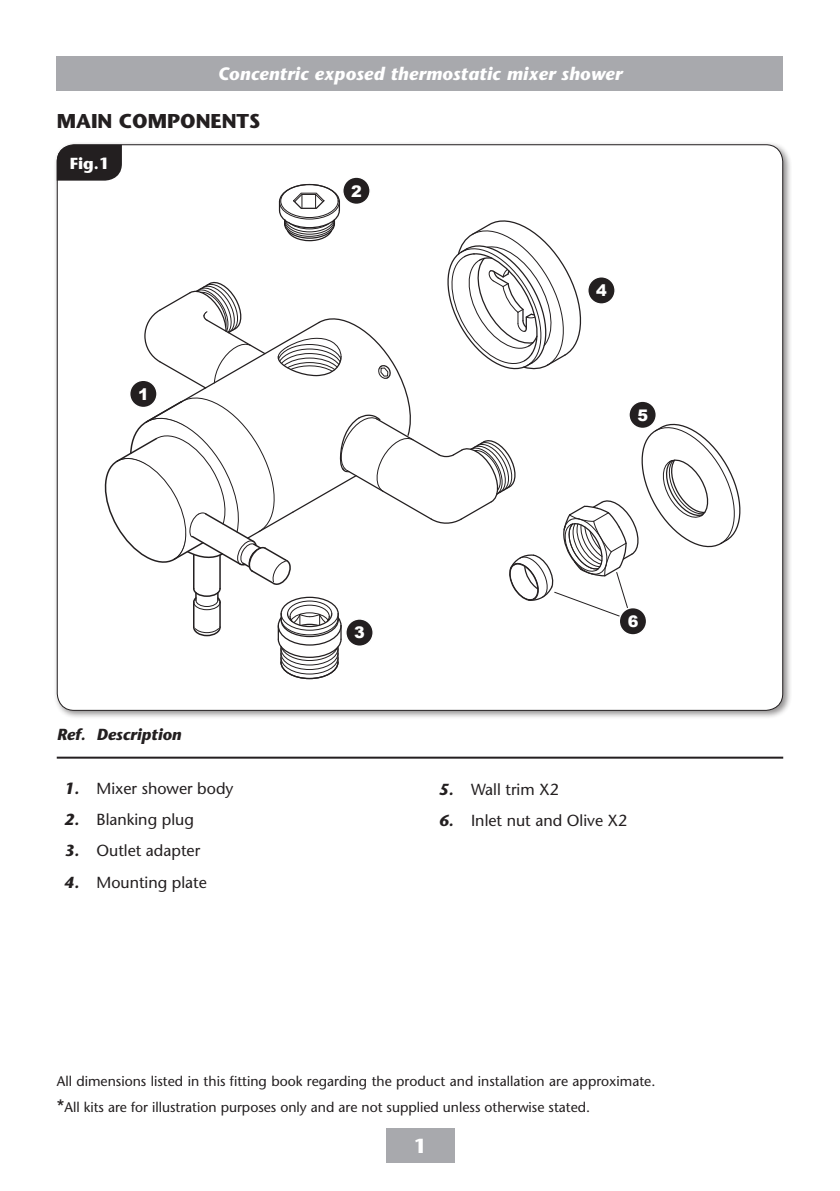
<style>
.page{position:relative;width:840px;height:1191px;background:#fff}
.page>*{position:absolute;margin:0;border:0;box-sizing:border-box;transform-origin:0 0}
._03_Body_text_8pt_IT{font:700 20px "Stone Sans Std";color:#231f20}
.t1{font:700 20px "Stone Sans Std";color:#fff}
.t2{font:italic 700 18px "Stone Sans Std";letter-spacing:.01em;color:#fff}
.t3{font:500 16px "Stone Sans Std";color:#231f20}
.t4{font:italic 700 16px "Stone Sans Std";color:#231f20}
.t5{font:900 16px "Arial";color:#fff}
.t6{font:700 16px "Stone Sans Std";color:#fff}
._03_Body_text_8pt_IT-2{font:500 14px "Stone Sans Std";color:#231f20}
.s1{font-weight:700;font-style:italic}
.s2{font-size:18px}
</style>
<div class="page">
<div style="left:57px;top:57px;width:725px;height:34px;background:#a8a9ad"></div>
<div style="left:386px;top:1128px;width:68px;height:34px;background:#a8a9ad"></div>
<div style="left:53px;top:141px;width:738px;height:579px;background:#231f20;opacity:.5"></div>
<div style="left:57px;top:145px;width:725px;height:565px;background:#fff;border-radius:17px"></div>
<hr style="left:57px;top:756px;width:725px;height:2px;background:#231f20">
<div style="left:57px;top:113px;width:351px;height:29px;background:#fff"></div>
<svg style="left:57px;top:145px;width:687px;height:535px"></svg>
<div style="left:403px;top:618px;width:84px;height:50px;background:#fff"></div>
<p class="t2" style="left:218px;top:63px;width:405px">Concentric exposed thermostatic mixer shower</p>
<p class="_03_Body_text_8pt_IT" style="left:57px;top:109px;width:205px">MAIN COMPONENTS</p>
<p class="t3" style="left:57px;top:116px;width:131px">Main components</p>
<p class="t6" style="left:70px;top:153px;width:41px">Fig.1</p>
<p class="t5" style="left:138px;top:382px;width:12px">1</p>
<p class="t4" style="left:57px;top:724px;width:126px">Ref. Description</p>
<p class="t3" style="left:64px;top:778px;width:171px"><span class="s1">1.</span> Mixer shower body</p>
<p class="t3" style="left:64px;top:810px;width:131px"><span class="s1">2.</span> Blanking plug</p>
<p class="t3" style="left:64px;top:841px;width:137px"><span class="s1">3.</span> Outlet adapter</p>
<p class="t3" style="left:64px;top:872px;width:144px"><span class="s1">4.</span> Mounting plate</p>
<p class="t5" style="left:351px;top:179px;width:12px">2</p>
<p class="t5" style="left:596px;top:279px;width:12px">4</p>
<p class="t5" style="left:637px;top:403px;width:12px">5</p>
<p class="t5" style="left:354px;top:621px;width:12px">3</p>
<p class="t5" style="left:627px;top:610px;width:12px">6</p>
<p class="t3" style="left:438px;top:780px;width:121px"><span class="s1">5.</span> Wall trim X2</p>
<p class="t3" style="left:438px;top:811px;width:190px"><span class="s1">6.</span> Inlet nut and Olive X2</p>
<p class="_03_Body_text_8pt_IT-2" style="left:57px;top:1072px;width:599px">All dimensions listed in this fitting book regarding the product and installation are approximate.</p>
<p class="_03_Body_text_8pt_IT-2" style="left:57px;top:1098px;width:534px"><span class="s2">*</span>All kits are for illustration purposes only and are not supplied unless otherwise stated.</p>
<h1 class="t1" style="left:413px;top:1134px;width:14px">1</h1>
</div>
